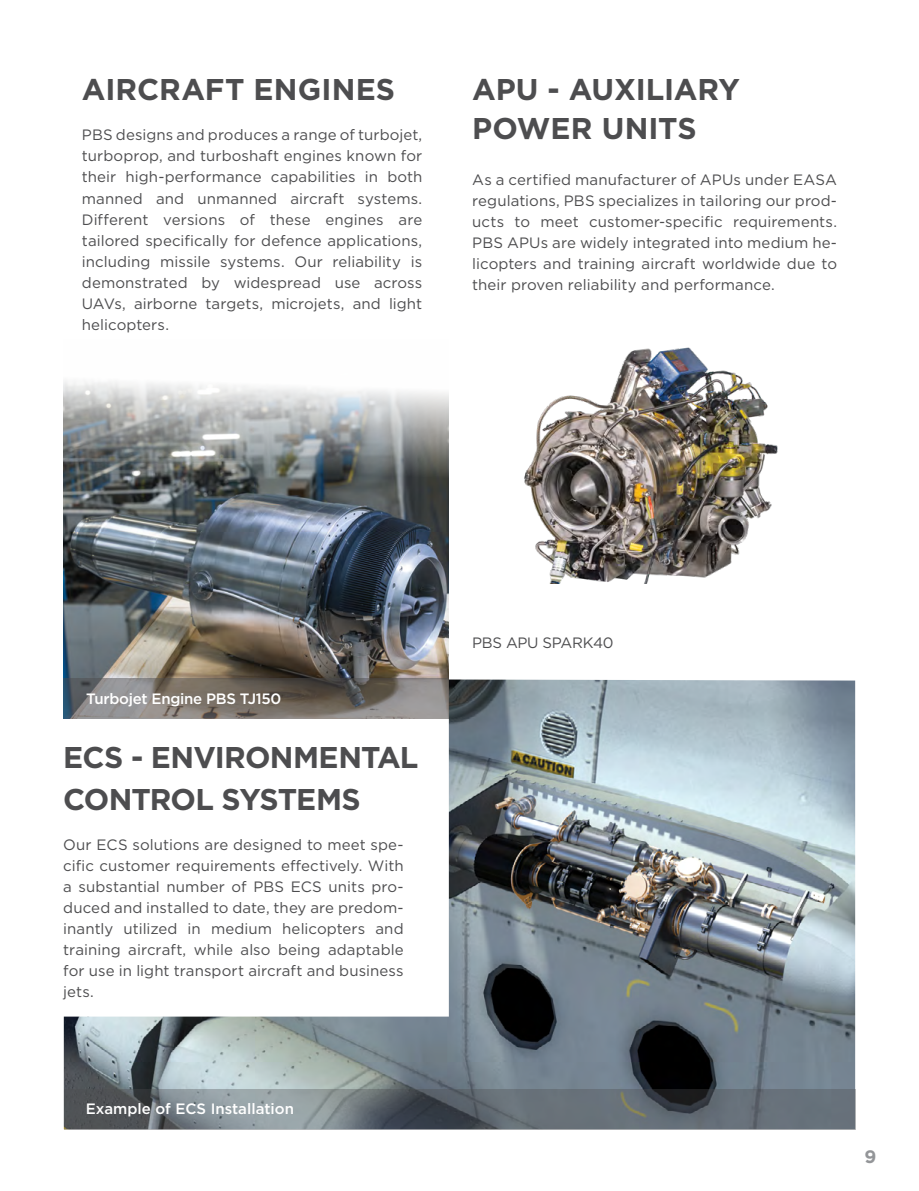
<style>
.page{position:relative;width:919px;height:1191px;background:#fff}
.page>*{position:absolute;margin:0;border:0;box-sizing:border-box;transform-origin:0 0}
.t1{font:700 30px/42px "Gotham";letter-spacing:-.015em;color:#4d4d4f}
.t2{font:700 30px "Gotham";letter-spacing:.005em;color:#4d4d4f}
.t3{font:700 18px "Gotham";color:#939598}
.t4{font:15px/21px "Gotham";letter-spacing:.005em;color:#4d4d4f;text-align:justify}
.t5{font:500 15px "Gotham";letter-spacing:-.015em;color:#fff}
.t6{font:15px "Gotham";letter-spacing:-.02em;color:#4d4d4f}
</style>
<div class="page">
<img style="left:64px;top:380px;width:385px;height:298px">
<svg style="left:64px;top:678px;width:385px;height:1px"></svg>
<img style="left:64px;top:679px;width:791px;height:410px">
<img style="left:524px;top:347px;width:254px;height:236px">
<svg style="left:64px;top:1089px;width:791px;height:40px;background:#656e74"></svg>
<h1 class="t2" style="left:82px;top:69px;width:315px">AIRCRAFT ENGINES</h1>
<h1 class="t1" style="left:472px;top:68px;width:269px">APU - AUXILIARY</h1>
<p class="t4" style="left:82px;top:124px;width:342px">PBS designs and produces a range of turbojet,</p>
<h1 class="t1" style="left:472px;top:107px;width:226px">POWER UNITS</h1>
<p class="t4" style="left:82px;top:145px;width:342px">turboprop, and turboshaft engines known for their high-performance capabilities in both manned and unmanned aircraft systems.<br>Different versions of these engines are tailored specifically for defence applications, including missile systems. Our reliability is demonstrated by widespread use across UAVs, airborne targets, microjets, and light helicopters.</p>
<p class="t4" style="left:472px;top:168px;width:366px">As a certified manufacturer of APUs under EASA regulations, PBS specializes in tailoring our prod&shy;ucts to meet customer-specific requirements.<br>PBS APUs are widely integrated into medium he&shy;licopters and training aircraft worldwide due to their proven reliability and performance.</p>
<p class="t5" style="left:86px;top:688px;width:197px">Turbojet Engine PBS TJ150</p>
<h1 class="t1" style="left:63px;top:736px;width:356px">ECS - ENVIRONMENTAL<br>CONTROL SYSTEMS</h1>
<p class="t4" style="left:63px;top:834px;width:342px">Our ECS solutions are designed to meet spe&shy;cific customer requirements effectively. With a substantial number of PBS ECS units pro&shy;duced and installed to date, they are predom&shy;inantly utilized in medium helicopters and training aircraft, while also being adaptable for use in light transport aircraft and business jets.</p>
<p class="t5" style="left:86px;top:1099px;width:210px">Example of ECS Installation</p>
<p class="t6" style="left:472px;top:633px;width:143px">PBS APU SPARK40</p>
<p class="t3" style="left:864px;top:1144px;width:13px">9</p>
</div>
